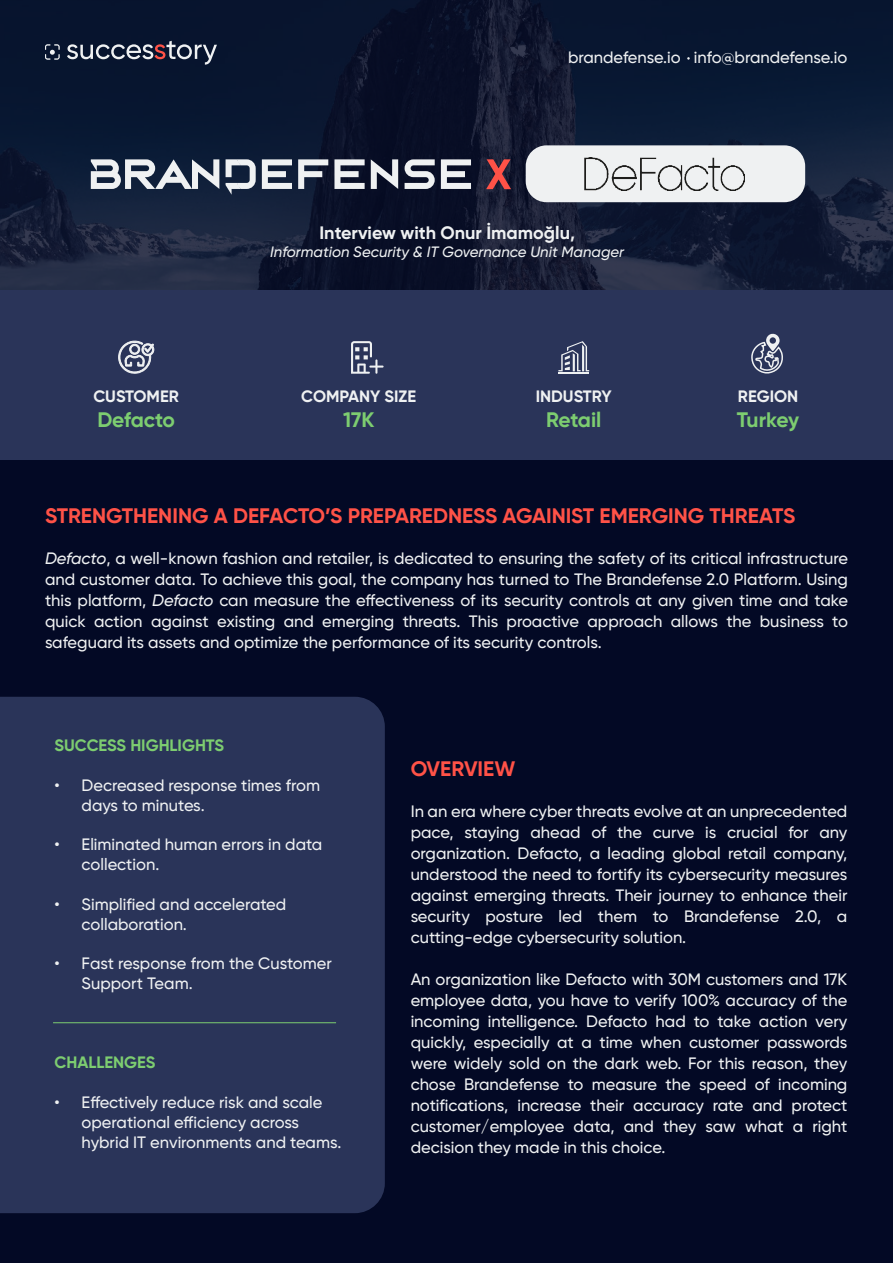
<style>
.page{position:relative;width:893px;height:1263px;background:#030925}
.page>*{position:absolute;margin:0;border:0;box-sizing:border-box;transform-origin:0 0}
.t1{font:700 21px "Gilroy";color:#ff5247}
.t2{font:700 21px "Gilroy";letter-spacing:-.01em;color:#7dcd70}
.t3{font:700 18px "Gilroy";color:#eff1f2}
.t4{font:500 16.5px/21px "Gilroy";color:#eff1f2}
.t5{font:700 16.5px "Gilroy";color:#eff1f2}
.t6{font:700 16.5px "Gilroy";color:#7dcd70}
.t7{font:italic 500 15px "Gilroy";color:#eff1f2}
.s1{font-style:italic}
</style>
<div class="page">
<div style="left:0;top:290px;width:893px;height:169px;background:#2a3459"></div>
<div style="left:0;top:697px;width:385px;height:516px;background:#2a3459"></div>
<hr style="left:53px;top:1022px;width:283px;height:1px;background:#7dcd70">
<svg style="left:0;top:0;width:893px;height:290px;fill:#091630"></svg>
<svg style="left:67px;top:41px;width:150px;height:24px"></svg>
<svg style="left:45px;top:44px;width:15px;height:16px"></svg>
<svg style="left:262px;top:159px;width:30px;height:30px"></svg>
<svg style="left:298px;top:159px;width:30px;height:30px"></svg>
<svg style="left:334px;top:159px;width:31px;height:30px"></svg>
<svg style="left:371px;top:159px;width:27px;height:30px"></svg>
<svg style="left:405px;top:159px;width:30px;height:30px"></svg>
<svg style="left:441px;top:159px;width:30px;height:30px"></svg>
<svg style="left:91px;top:159px;width:128px;height:30px;background:#838b99"></svg>
<svg style="left:226px;top:159px;width:30px;height:36px"></svg>
<div style="left:526px;top:145px;width:279px;height:57px;background:#eff1f2;border-radius:21px"></div>
<img style="left:585px;top:158px;width:160px;height:33px">
<svg style="left:486px;top:159px;width:25px;height:30px"></svg>
<hr style="left:558px;top:372px;width:31px;height:1px;background:#eff1f2">
<svg style="left:558px;top:341px;width:31px;height:30px"></svg>
<svg style="left:751px;top:333px;width:32px;height:41px"></svg>
<svg style="left:118px;top:340px;width:36px;height:34px"></svg>
<svg style="left:351px;top:341px;width:33px;height:33px"></svg>
<p class="t4" style="left:568px;top:46px;width:281px">brandefense.io info@brandefense.io</p>
<p class="t5" style="left:93px;top:389px;width:87px">CUSTOMER</p>
<p class="t2" style="left:97px;top:410px;width:79px">Defacto</p>
<p class="t3" style="left:319px;top:222px;width:257px">Interview with Onur İmamoğlu,</p>
<p class="t7" style="left:270px;top:243px;width:355px">Information Security &amp; IT Governance Unit Manager</p>
<p class="t5" style="left:301px;top:389px;width:116px">COMPANY SIZE</p>
<p class="t2" style="left:343px;top:410px;width:33px">17K</p>
<p class="t5" style="left:536px;top:389px;width:78px">INDUSTRY</p>
<p class="t2" style="left:546px;top:406px;width:57px">Retail</p>
<p class="t5" style="left:738px;top:389px;width:62px">REGION</p>
<p class="t2" style="left:737px;top:410px;width:64px">Turkey</p>
<p class="t1" style="left:45px;top:506px;width:752px">STRENGTHENING A DEFACTO’S PREPAREDNESS AGAINIST EMERGING THREATS</p>
<p class="t4" style="left:45px;top:547px;width:804px;text-align:justify"><span class="s1">Defacto</span>, a well-known fashion and retailer, is dedicated to ensuring the safety of its critical infrastructure and customer data. To achieve this goal, the company has turned to The Brandefense 2.0 Platform. Using this platform, <span class="s1">Defacto</span> can measure the effectiveness of its security controls at any given time and take quick action against existing and emerging threats. This proactive approach allows the business to safeguard its assets and optimize the performance of its security controls.</p>
<p class="t6" style="left:55px;top:738px;width:171px">SUCCESS HIGHLIGHTS</p>
<p class="t4" style="left:55px;top:776px;width:7px">ï</p>
<p class="t4" style="left:82px;top:775px;width:240px;line-height:19.8px">Decreased response times from days to minutes.</p>
<p class="t4" style="left:55px;top:835px;width:7px">ï</p>
<p class="t4" style="left:82px;top:835px;width:242px;line-height:19.8px">Eliminated human errors in data collection.</p>
<p class="t4" style="left:55px;top:894px;width:7px">ï</p>
<p class="t4" style="left:82px;top:894px;width:206px;line-height:19.8px">Simplified and accelerated collaboration.</p>
<p class="t4" style="left:55px;top:954px;width:7px">ï</p>
<p class="t4" style="left:82px;top:953px;width:252px;line-height:19.8px">Fast response from the Customer<br>Support Team.</p>
<p class="t6" style="left:55px;top:1055px;width:102px">CHALLENGES</p>
<p class="t4" style="left:55px;top:1092px;width:7px">ï</p>
<p class="t4" style="left:82px;top:1092px;width:261px;line-height:19.8px">Effectively reduce risk and scale operational efficiency across hybrid IT environments and teams.</p>
<p class="t1" style="left:411px;top:759px;width:106px">OVERVIEW</p>
<p class="t4" style="left:411px;top:801px;width:438px;text-align:justify">In an era where cyber threats evolve at an unprecedented pace, staying ahead of the curve is crucial for any organization. Defacto, a leading global retail company, understood the need to fortify its cybersecurity measures against emerging threats. Their journey to enhance their security posture led them to Brandefense 2.0, a cutting-edge cybersecurity solution.</p>
<p class="t4" style="left:411px;top:969px;width:438px;text-align:justify">An organization like Defacto with 30M customers and 17K employee data, you have to verify 100% accuracy of the incoming intelligence. Defacto had to take action very quickly, especially at a time when customer passwords were widely sold on the dark web. For this reason, they chose Brandefense to measure the speed of incoming notifications, increase their accuracy rate and protect customer/employee data, and they saw what a right decision they made in this choice.</p>
</div>
